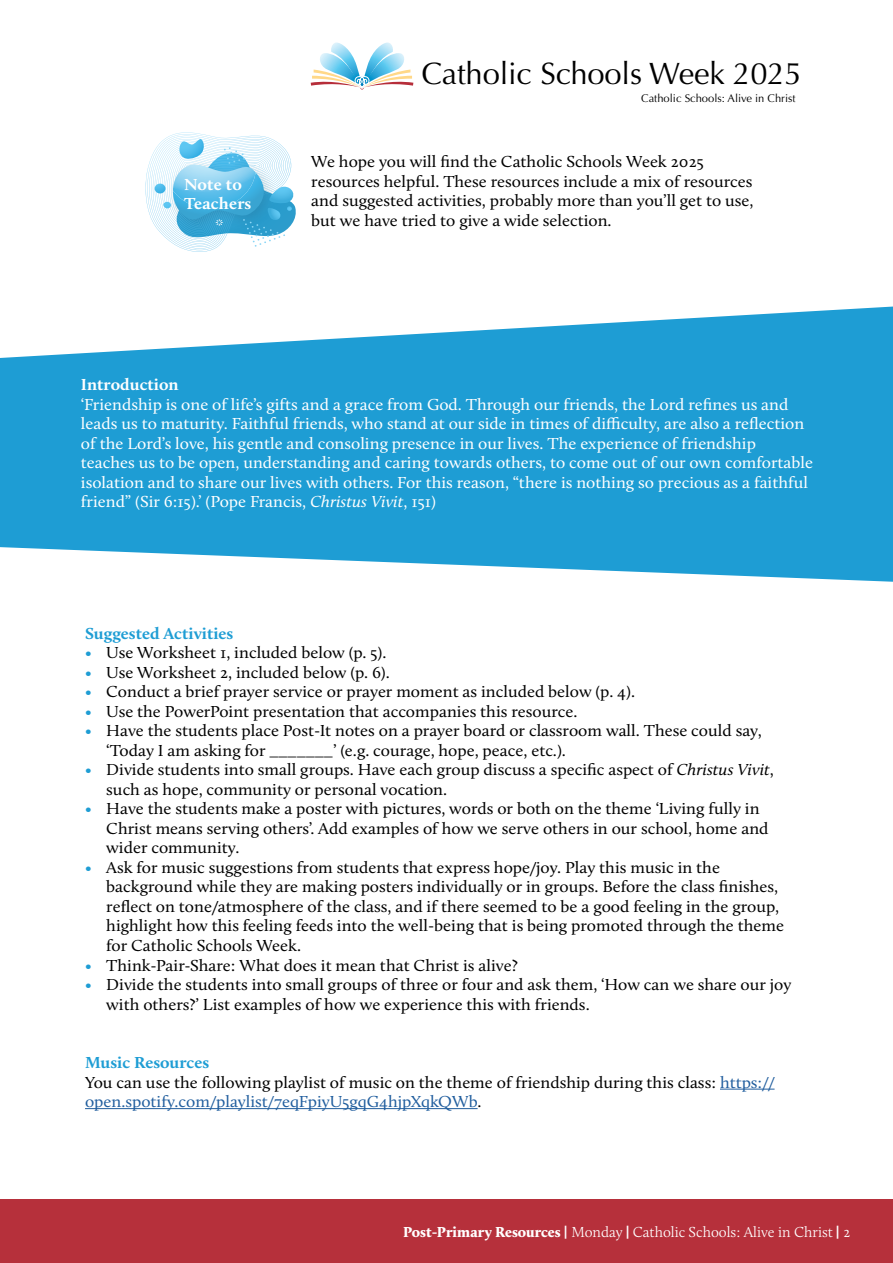
<style>
.page{position:relative;width:893px;height:1263px;background:#fff}
.page>*{position:absolute;margin:0;border:0;box-sizing:border-box;transform-origin:0 0}
.t1{font:30.9px "Optima";letter-spacing:-.005em;color:#000}
.t2{font:16.5px/19.5px "Calluna";color:#000;scale:1.05 1}
.t3{font:16.5px/19.5px "Calluna";color:#fff;scale:1.05 1}
.t4{font:700 16.5px/19.5px "Calluna";color:#fff;scale:1.05 1}
.t5{font:700 16.5px "Calluna";color:#1e9dd4;scale:1.05 1}
.t6{font:300 15px "Calluna";color:#fff}
.t7{font:11.1px "Optima";color:#000}
.s1{font-style:italic}
.s2{color:#1e9dd4}
.s3{font-weight:700;color:#1e9dd4}
.s4{color:#215e9e}
.s5{font-weight:900}
.s6{font-family:"Karmina";font-weight:700}
</style>
<div class="page">
<div style="left:0;top:1199px;width:893px;height:64px;background:#b6303b"></div>
<svg style="left:311px;top:43px;width:102px;height:47px"></svg>
<hr style="left:720px;top:1089px;width:55px;height:1px;background:#215e9e">
<hr style="left:85px;top:1108px;width:393px;height:1px;background:#215e9e">
<svg style="left:145px;top:132px;width:151px;height:120px"></svg>
<svg style="left:0;top:307px;width:893px;height:275px;fill:#1e9dd4"></svg>
<h1 class="t1" style="left:421px;top:56px;width:382px">Catholic Schools Week 2025</h1>
<p class="t4" style="left:184px;top:174px;width:66px">Note to<br>Teachers</p>
<p class="t7" style="left:641px;top:92px;width:156px">Catholic Schools: Alive in Christ</p>
<p class="t2" style="left:311px;top:152px;width:423px">We hope you will find the Catholic Schools Week 2025 resources helpful. These resources include a mix of resources and suggested activities, probably more than you’ll get to use, but we have tried to give a wide selection.</p>
<p class="t4" style="left:81px;top:374px;width:95px">Introduction</p>
<p class="t3" style="left:81px;top:394px;width:699px">‘Friendship is one of life’s gifts and a grace from God. Through our friends, the Lord refines us and leads us to maturity. Faithful friends, who stand at our side in times of difficulty, are also a reflection of the Lord’s love, his gentle and consoling presence in our lives. The experience of friendship teaches us to be open, understanding and caring towards others, to come out of our own comfortable isolation and to share our lives with others. For this reason, “there is nothing so precious as a faithful friend” (Sir 6:15).’ (Pope Francis, <span class="s1">Christus Vivit</span>, 151)</p>
<p class="t5" style="left:85px;top:623px;width:143px">Suggested Activities</p>
<p class="t2" style="left:85px;top:643px;width:289px"><span class="s2">•</span> Use Worksheet 1, included below (p. 5).</p>
<p class="t2" style="left:85px;top:662px;width:292px"><span class="s2">•</span> Use Worksheet 2, included below (p. 6).</p>
<p class="t2" style="left:85px;top:682px;width:525px"><span class="s2">•</span> Conduct a brief prayer service or prayer moment as included below (p. 4).</p>
<p class="t2" style="left:85px;top:701px;width:470px"><span class="s2">•</span> Use the PowerPoint presentation that accompanies this resource.</p>
<p class="t2" style="left:106px;top:721px;width:626px;text-indent:-21px"><span class="s2">•</span> Have the students place Post-It notes on a prayer board or classroom wall. These could say, ‘Today I am asking for _______’ (e.g. courage, hope, peace, etc.).</p>
<p class="t2" style="left:106px;top:760px;width:637px;text-indent:-21px"><span class="s2">•</span> Divide students into small groups. Have each group discuss a specific aspect of <span class="s1">Christus Vivit</span>, such as hope, community or personal vocation.</p>
<p class="t2" style="left:106px;top:799px;width:632px;text-indent:-21px"><span class="s2">•</span> Have the students make a poster with pictures, words or both on the theme ‘Living fully in<br>Christ means serving others’. Add examples of how we serve others in our school, home and wider community.</p>
<p class="t2" style="left:106px;top:857px;width:647px;text-indent:-21px"><span class="s2">•</span> Ask for music suggestions from students that express hope/joy. Play this music in the background while they are making posters individually or in groups. Before the class finishes, reflect on tone/atmosphere of the class, and if there seemed to be a good feeling in the group, highlight how this feeling feeds into the well-being that is being promoted through the theme for Catholic Schools Week.</p>
<p class="t2" style="left:85px;top:955px;width:414px"><span class="s2">•</span> Think-Pair-Share: What does it mean that Christ is alive?</p>
<p class="t2" style="left:106px;top:974px;width:654px;text-indent:-21px"><span class="s2">•</span> Divide the students into small groups of three or four and ask them, ‘How can we share our joy with others?’ List examples of how we experience this with friends.</p>
<p class="t2" style="left:85px;top:1052px;width:658px"><span class="s3">Music Resources<br></span>You can use the following playlist of music on the theme of friendship during this class: <span class="s4">https:// open.spotify.com/playlist/7eqFpiyU5gqG4hjpXqkQWb</span>.</p>
<p class="t6" style="left:403px;top:1223px;width:449px"><span class="s5">Post-Primary Resources</span> <span class="s6">|</span> Monday <span class="s6">|</span> Catholic Schools: Alive in Christ <span class="s6">|</span> 2</p>
</div>
